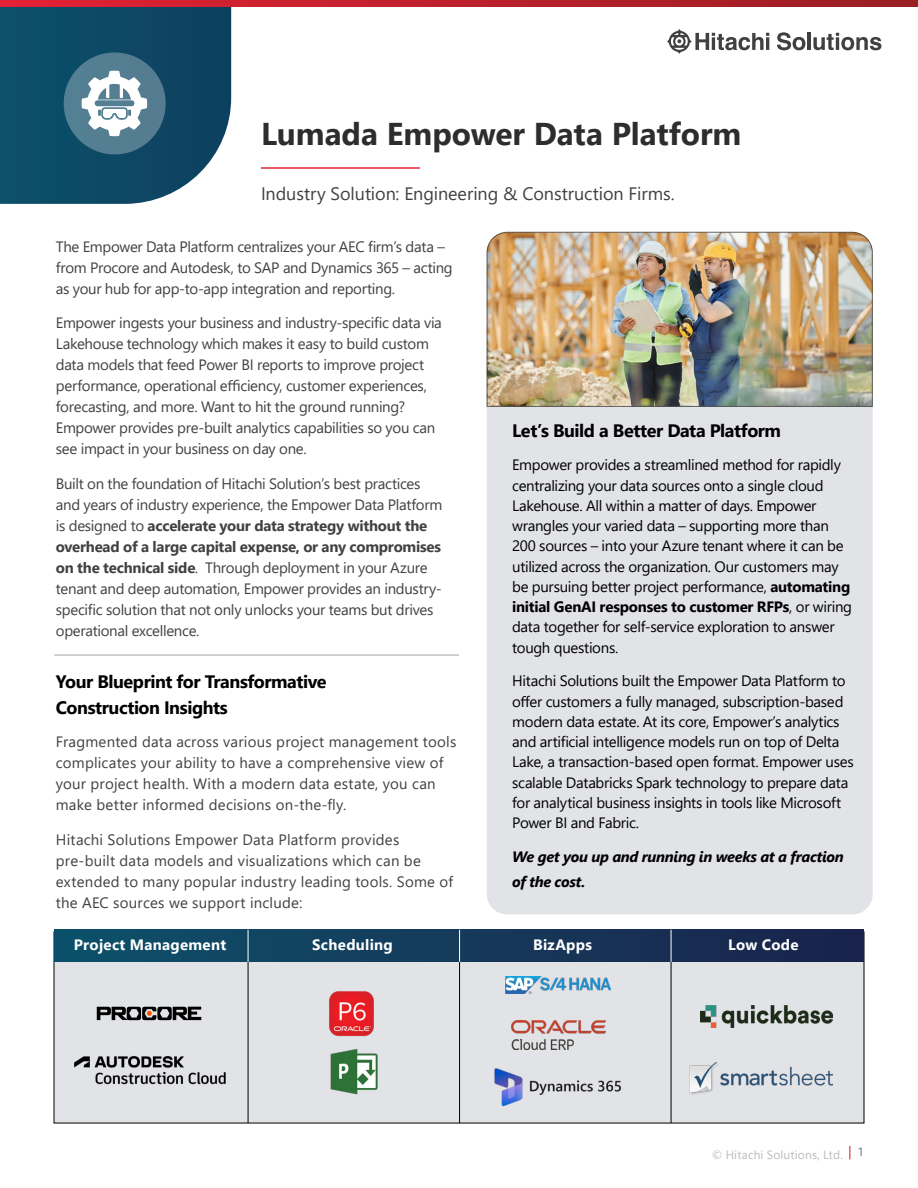
<style>
.page{position:relative;width:918px;height:1188px;background:#fff}
.page>*{position:absolute;margin:0;border:0;box-sizing:border-box;transform-origin:0 0}
.t1{font:700 31.5px "Segoe UI";letter-spacing:-.005em;color:#2d2d2c}
.t2{font:700 18px/25.5px "Segoe UI";letter-spacing:-.025em;color:#000}
.t3{font:18px "Segoe UI";letter-spacing:-.005em;color:#414042}
.t4{font:15px/21px "Segoe UI";letter-spacing:-.015em;color:#414042}
.t5{font:15px/20.2px "Segoe UI";letter-spacing:-.02em;color:#000}
.t6{font:15px/21px "Segoe UI";letter-spacing:.015em;color:#414042}
.t7{font:italic 700 15px/25.5px "Segoe UI";letter-spacing:-.02em;color:#000}
.t8{font:700 15px "Segoe UI";letter-spacing:.02em;color:#fff}
.t9{font:12px "Segoe UI";letter-spacing:.015em;color:#bebcbd}
.s1{font-weight:700}
</style>
<div class="page">
<div style="left:54px;top:932px;width:810px;height:191px;background:#e2e3e7"></div>
<div style="left:54px;top:930px;width:810px;height:32px;background:linear-gradient(to right,#0d516b,#1b234b)"></div>
<svg style="left:0;top:7px;width:231px;height:197px;background:#1c546e"></svg>
<svg style="left:667px;top:29px;width:102px;height:25px"></svg>
<svg style="left:777px;top:32px;width:28px;height:18px"></svg>
<hr style="left:808px;top:33px;width:3px;height:17px;background:#404040">
<svg style="left:813px;top:33px;width:68px;height:17px"></svg>
<svg style="left:0;top:0;width:918px;height:7px;background:#bd202b"></svg>
<svg style="left:849px;top:1146px;width:1px;height:13px"></svg>
<div style="left:64px;top:52px;width:102px;height:102px;background:#557e92;border-radius:50%"></div>
<hr style="left:261px;top:167px;width:159px;height:2px;background:#e72437">
<hr style="left:54px;top:654px;width:405px;height:2px;background:#2d2d2c">
<svg style="left:97px;top:1007px;width:104px;height:13px"></svg>
<img style="left:329px;top:991px;width:45px;height:46px">
<img style="left:505px;top:976px;width:106px;height:18px">
<img style="left:490px;top:1049px;width:135px;height:75px">
<img style="left:330px;top:1049px;width:48px;height:46px">
<img style="left:74px;top:1055px;width:152px;height:30px">
<img style="left:512px;top:1021px;width:94px;height:28px">
<img style="left:700px;top:1006px;width:132px;height:22px">
<img style="left:689px;top:1062px;width:143px;height:32px">
<hr style="left:248px;top:962px;width:1px;height:161px;background:#000101">
<hr style="left:248px;top:930px;width:1px;height:32px;background:#fff">
<hr style="left:459px;top:962px;width:1px;height:161px;background:#000101">
<hr style="left:459px;top:930px;width:1px;height:32px;background:#fff">
<hr style="left:671px;top:962px;width:1px;height:161px;background:#000101">
<hr style="left:671px;top:930px;width:1px;height:32px;background:#fff">
<div style="left:487px;top:232px;width:386px;height:682px;background:#e2e3e7;border-radius:20px"></div>
<img style="left:486px;top:231px;width:387px;height:176px">
<svg style="left:82px;top:71px;width:65px;height:65px"></svg>
<h1 class="t1" style="left:261px;top:104px;width:482px">Lumada Empower Data Platform</h1>
<p class="t3" style="left:261px;top:177px;width:415px">Industry Solution: Engineering &amp; Construction Firms.</p>
<p class="t4" style="left:56px;top:235px;width:398px">The Empower Data Platform centralizes your AEC firm’s data – from Procore and Autodesk, to SAP and Dynamics 365 – acting as your hub for app-to-app integration and reporting.</p>
<p class="t4" style="left:56px;top:311px;width:388px">Empower ingests your business and industry-specific data via Lakehouse technology which makes it easy to build custom data models that feed Power BI reports to improve project performance, operational efficiency, customer experiences, forecasting, and more. Want to hit the ground running?<br>Empower provides pre-built analytics capabilities so you can see impact in your business on day one.</p>
<p class="t4" style="left:56px;top:472px;width:388px">Built on the foundation of Hitachi Solution’s best practices and years of industry experience, the Empower Data Platform is designed to <span class="s1">accelerate your data strategy without the overhead of a large capital expense, or any compromises on the technical side</span>. Through deployment in your Azure tenant and deep automation, Empower provides an industry&shy;specific solution that not only unlocks your teams but drives operational excellence.</p>
<p class="t2" style="left:512px;top:416px;width:270px">Let’s Build a Better Data Platform</p>
<p class="t5" style="left:512px;top:454px;width:341px">Empower provides a streamlined method for rapidly centralizing your data sources onto a single cloud Lakehouse. All within a matter of days. Empower wrangles your varied data – supporting more than 200 sources – into your Azure tenant where it can be utilized across the organization. Our customers may be pursuing better project performance, <span class="s1">automating initial GenAI responses to customer RFPs</span>, or wiring data together for self-service exploration to answer tough questions.</p>
<p class="t5" style="left:512px;top:670px;width:343px">Hitachi Solutions built the Empower Data Platform to offer customers a fully managed, subscription-based modern data estate. At its core, Empower’s analytics and artificial intelligence models run on top of Delta Lake, a transaction-based open format. Empower uses scalable Databricks Spark technology to prepare data for analytical business insights in tools like Microsoft Power BI and Fabric.</p>
<p class="t7" style="left:512px;top:842px;width:333px">We get you up and running in weeks at a fraction of the cost.</p>
<p class="t2" style="left:56px;top:668px;width:272px">Your Blueprint for Transformative<br>Construction Insights</p>
<p class="t6" style="left:56px;top:730px;width:402px">Fragmented data across various project management tools complicates your ability to have a comprehensive view of your project health. With a modern data estate, you can make better informed decisions on-the-fly.</p>
<p class="t6" style="left:56px;top:828px;width:399px">Hitachi Solutions Empower Data Platform provides pre-built data models and visualizations which can be extended to many popular industry leading tools. Some of the AEC sources we support include:</p>
<p class="t8" style="left:312px;top:931px;width:82px">Scheduling</p>
<p class="t8" style="left:533px;top:931px;width:60px">BizApps</p>
<p class="t8" style="left:728px;top:931px;width:72px">Low Code</p>
<p class="t8" style="left:74px;top:931px;width:154px">Project Management</p>
<p class="t9" style="left:712px;top:1143px;width:154px">© Hitachi Solutions, Ltd. <sup>1</sup></p>
</div>
